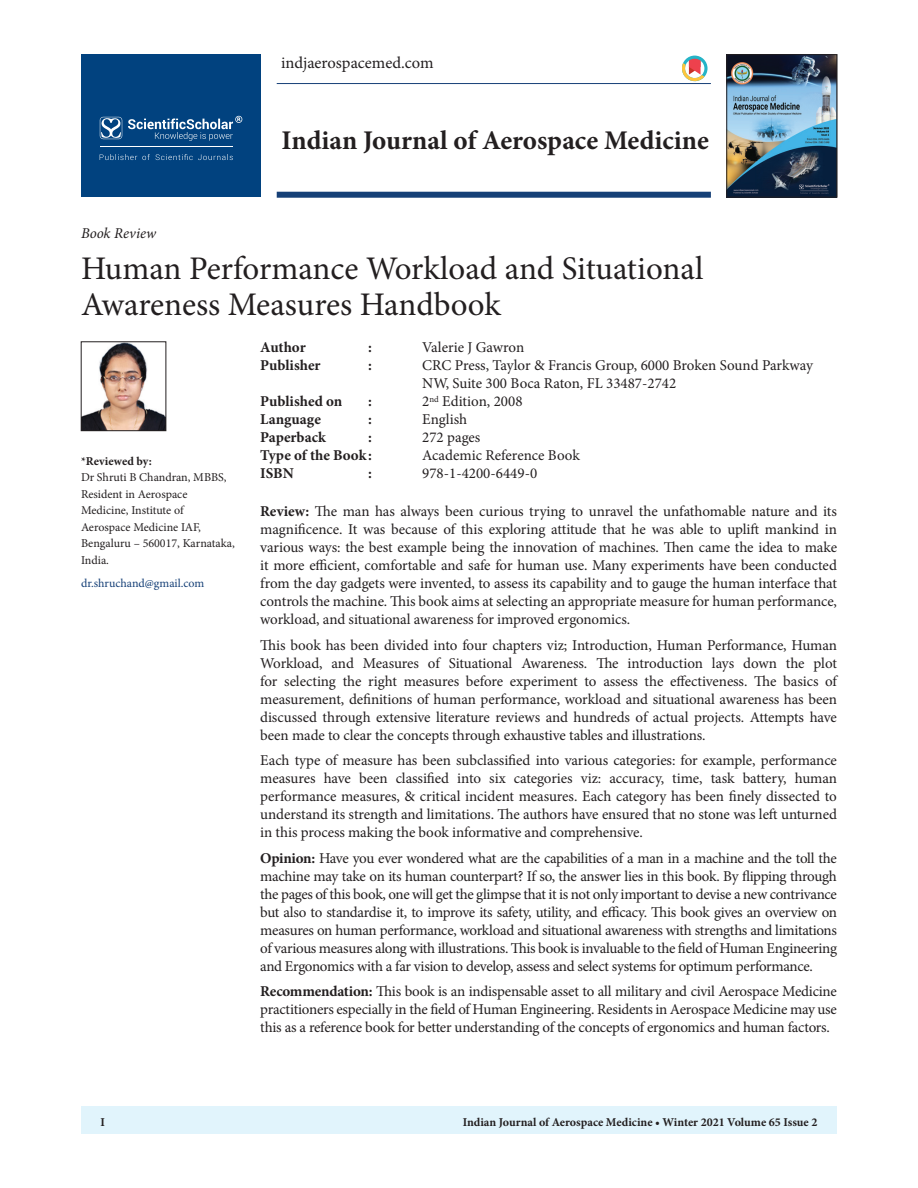
<style>
.page{position:relative;width:918px;height:1188px;background:#fff}
.page>*{position:absolute;margin:0;border:0;box-sizing:border-box;transform-origin:0 0}
.AT{font:33px/36px "Minion Pro";letter-spacing:-.005em;color:#231f20}
.JN{font:700 27px "Minion Pro";color:#231f20}
.WEB{font:16.5px "Minion Pro";color:#231f20}
.TX{font:15px/18px "Minion Pro";letter-spacing:-.015em;color:#231f20;text-align:justify}
.AU{font:15px/18px "Minion Pro";color:#231f20}
.AU-2{font:700 15px "Minion Pro";color:#231f20}
.AH{font:italic 15px "Minion Pro";color:#231f20}
.ADD{font:12px/16.5px "Minion Pro";color:#231f20}
.JF{font:700 12px "Minion Pro";color:#231f20}
.EMAIL{font:12px "Minion Pro";letter-spacing:-.005em;color:#164077}
.s1{font-weight:700}
</style>
<div class="page">
<div style="left:81px;top:1106px;width:756px;height:28px;background:#e1f4fc"></div>
<div style="left:81px;top:55px;width:180px;height:142px;background:#01427f"></div>
<svg style="left:100px;top:117px;width:22px;height:22px"></svg>
<svg style="left:100px;top:154px;width:133px;height:6px"></svg>
<svg style="left:128px;top:116px;width:114px;height:25px"></svg>
<hr style="left:100px;top:147px;width:133px;height:1px;background:#fff">
<hr style="left:277px;top:83px;width:434px;height:1px;background:#164077">
<div style="left:277px;top:192px;width:434px;height:6px;background:#164077"></div>
<svg style="left:683px;top:56px;width:25px;height:25px"></svg>
<img style="left:729px;top:56px;width:106px;height:139px">
<div style="left:727px;top:54px;width:110px;height:143px;border:1px solid #231f20"></div>
<img style="left:81px;top:341px;width:85px;height:90px">
<p class="WEB" style="left:281px;top:52px;width:154px">indjaerospacemed.com</p>
<p class="JN" style="left:282px;top:122px;width:429px">Indian Journal of Aerospace Medicine</p>
<p class="AH" style="left:81px;top:223px;width:77px">Book Review</p>
<p class="AT" style="left:81px;top:250px;width:624px">Human Performance Workload and Situational<br>Awareness Measures Handbook</p>
<p class="ADD" style="left:81px;top:453px;width:155px"><span class="s1">*Reviewed by:<br></span>Dr Shruti B Chandran, MBBS,<br>Resident in Aerospace<br>Medicine, Institute of<br>Aerospace Medicine IAF,<br>Bengaluru – 560017, Karnataka,<br>India.</p>
<p class="EMAIL" style="left:81px;top:575px;width:125px">dr.shruchand@gmail.com</p>
<p class="AU-2" style="left:260px;top:337px;width:47px">Author</p>
<p class="AU-2" style="left:368px;top:337px;width:5px">:</p>
<p class="AU" style="left:422px;top:339px;width:104px">Valerie J Gawron</p>
<p class="AU-2" style="left:260px;top:355px;width:62px">Publisher</p>
<p class="AU-2" style="left:368px;top:355px;width:5px">:</p>
<p class="AU" style="left:422px;top:357px;width:392px">CRC Press, Taylor &amp; Francis Group, 6000 Broken Sound Parkway<br>NW, Suite 300 Boca Raton, FL 33487-2742</p>
<p class="AU-2" style="left:260px;top:391px;width:84px">Published on</p>
<p class="AU-2" style="left:368px;top:391px;width:5px">:</p>
<p class="AU" style="left:422px;top:393px;width:102px">2<sup>nd</sup> Edition, 2008</p>
<p class="AU-2" style="left:260px;top:409px;width:62px">Language</p>
<p class="AU-2" style="left:368px;top:409px;width:5px">:</p>
<p class="AU" style="left:422px;top:411px;width:46px">English</p>
<p class="AU-2" style="left:260px;top:427px;width:67px">Paperback</p>
<p class="AU-2" style="left:368px;top:427px;width:5px">:</p>
<p class="AU" style="left:422px;top:429px;width:60px">272 pages</p>
<p class="AU-2" style="left:260px;top:445px;width:113px">Type of the Book:</p>
<p class="AU" style="left:422px;top:447px;width:159px">Academic Reference Book</p>
<p class="AU-2" style="left:260px;top:463px;width:35px">ISBN</p>
<p class="AU-2" style="left:368px;top:463px;width:5px">:</p>
<p class="AU" style="left:422px;top:465px;width:116px">978-1-4200-6449-0</p>
<p class="TX" style="left:260px;top:503px;width:578px"><span class="s1">Review:</span> The man has always been curious trying to unravel the unfathomable nature and its magnificence. It was because of this exploring attitude that he was able to uplift mankind in various ways: the best example being the innovation of machines. Then came the idea to make it more efficient, comfortable and safe for human use. Many experiments have been conducted from the day gadgets were invented, to assess its capability and to gauge the human interface that controls the machine. This book aims at selecting an appropriate measure for human performance, workload, and situational awareness for improved ergonomics.</p>
<p class="TX" style="left:260px;top:636px;width:578px">This book has been divided into four chapters viz; Introduction, Human Performance, Human Workload, and Measures of Situational Awareness. The introduction lays down the plot for selecting the right measures before experiment to assess the effectiveness. The basics of measurement, definitions of human performance, workload and situational awareness has been discussed through extensive literature reviews and hundreds of actual projects. Attempts have been made to clear the concepts through exhaustive tables and illustrations.</p>
<p class="TX" style="left:260px;top:752px;width:578px">Each type of measure has been subclassified into various categories: for example, performance measures have been classified into six categories viz: accuracy, time, task battery, human performance measures, &amp; critical incident measures. Each category has been finely dissected to understand its strength and limitations. The authors have ensured that no stone was left unturned in this process making the book informative and comprehensive.</p>
<p class="TX" style="left:260px;top:849px;width:578px"><span class="s1">Opinion:</span> Have you ever wondered what are the capabilities of a man in a machine and the toll the machine may take on its human counterpart? If so, the answer lies in this book. By flipping through the pages of this book, one will get the glimpse that it is not only important to devise a new contrivance but also to standardise it, to improve its safety, utility, and efficacy. This book gives an overview on measures on human performance, workload and situational awareness with strengths and limitations of various measures along with illustrations. This book is invaluable to the field of Human Engineering and Ergonomics with a far vision to develop, assess and select systems for optimum performance.</p>
<p class="TX" style="left:260px;top:983px;width:578px"><span class="s1">Recommendation:</span> This book is an indispensable asset to all military and civil Aerospace Medicine practitioners especially in the field of Human Engineering. Residents in Aerospace Medicine may use this as a reference book for better understanding of the concepts of ergonomics and human factors.</p>
<p class="JF" style="left:100px;top:1113px;width:6px">I</p>
<p class="JF" style="left:463px;top:1113px;width:356px">Indian Journal of Aerospace Medicine • Winter 2021 Volume 65 Issue 2</p>
</div>
